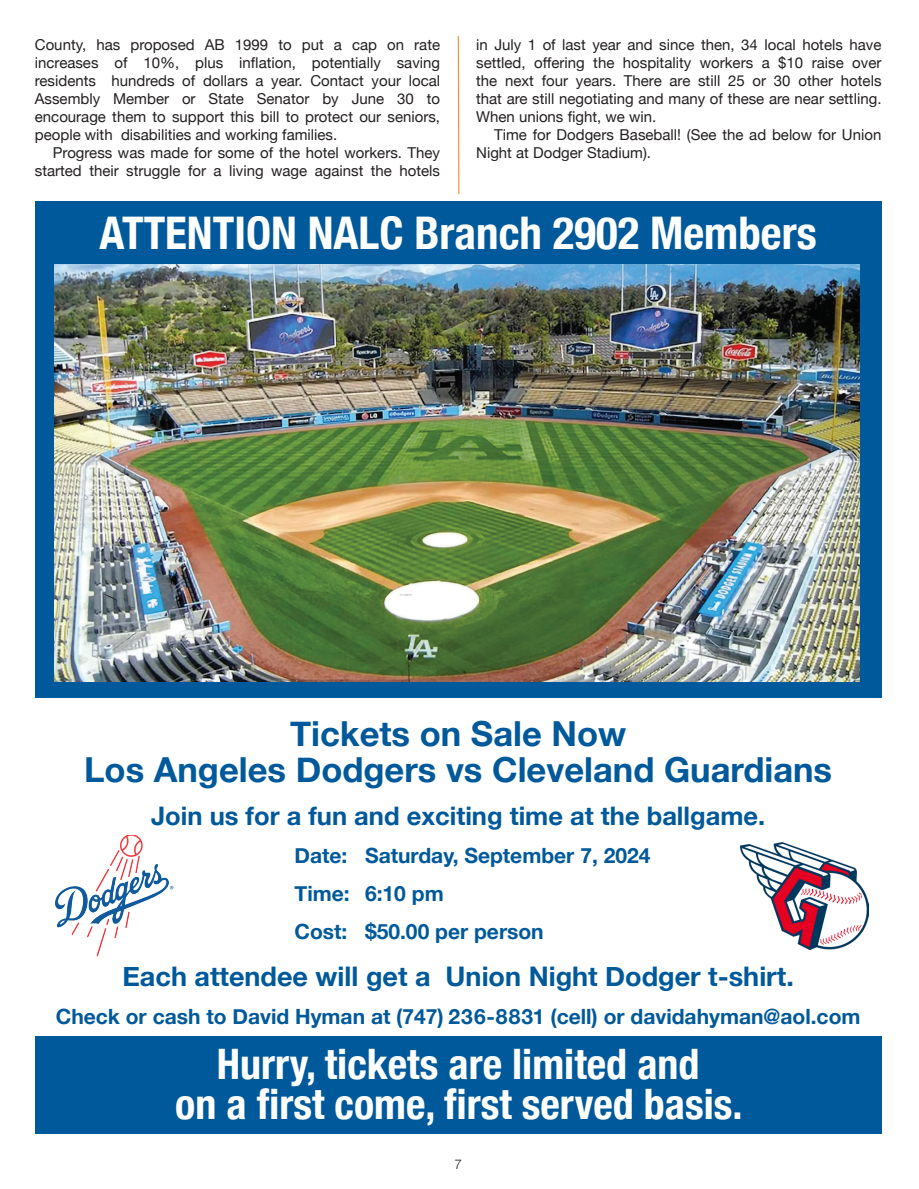
<style>
.page{position:relative;width:919px;height:1189px;background:#fff}
.page>*{position:absolute;margin:0;border:0;box-sizing:border-box;transform-origin:0 0}
.t1{font:700 condensed 45px "Helvetica Neue";color:#fff}
.t2{font:700 condensed 42px/40.5px "Helvetica Neue";color:#fff;text-align:center}
.t3{font:700 34.5px/36px "Helvetica Neue";color:#00599a;text-align:center}
.t4{font:700 27px "Helvetica Neue";color:#00599a}
.t5{font:700 25.5px "Helvetica Neue";color:#00599a}
.t6{font:700 21px/38.2px "Helvetica Neue";color:#00599a}
.t7{font:15px/18px "Helvetica Neue";color:#231f20;text-align:justify}
.t8{font:300 13.5px "Helvetica Neue";color:#231f20}
</style>
<div class="page">
<div style="left:35px;top:201px;width:846px;height:497px;background:#00599a"></div>
<img style="left:55px;top:264px;width:804px;height:417px">
<div style="left:35px;top:1037px;width:846px;height:97px;background:#00599a"></div>
<img style="left:55px;top:835px;width:118px;height:122px">
<img style="left:740px;top:842px;width:128px;height:108px">
<svg style="left:103px;top:594px;width:15px;height:7px"></svg>
<svg style="left:457px;top:35px;width:3px;height:160px"></svg>
<p class="t7" style="left:35px;top:37px;width:407px">County, has proposed AB 1999 to put a cap on rate increases of 10%, plus inflation, potentially saving residents hundreds of dollars a year. Contact your local Assembly Member or State Senator by June 30 to encourage them to support this bill to protect our seniors, people with disabilities and working families.</p>
<p class="t7" style="left:35px;top:145px;width:407px;text-align:right">Progress was made for some of the hotel workers. They started their struggle for a living wage against the hotels</p>
<p class="t7" style="left:476px;top:37px;width:407px">in July 1 of last year and since then, 34 local hotels have settled, offering the hospitality workers a $10 raise over the next four years. There are still 25 or 30 other hotels that are still negotiating and many of these are near settling.<br>When unions fight, we win.</p>
<p class="t7" style="left:476px;top:127px;width:406px;text-indent:18px">Time for Dodgers Baseball! (See the ad below for Union<br>Night at Dodger Stadium).</p>
<h1 class="t1" style="left:99px;top:196px;width:718px">ATTENTION NALC Branch 2902 Members</h1>
<h3 class="t3" style="left:84px;top:716px;width:749px">Tickets on Sale Now<br>Los Angeles Dodgers vs Cleveland Guardians</h3>
<h3 class="t5" style="left:151px;top:795px;width:615px">Join us for a fun and exciting time at the ballgame.</h3>
<h3 class="t6" style="left:294px;top:837px;width:357px">Date: Saturday, September 7, 2024<br>Time: 6:10 pm<br>Cost: $50.00 per person</h3>
<h3 class="t4" style="left:122px;top:955px;width:672px">Each attendee will get a Union Night Dodger t-shirt.</h3>
<h3 class="t6" style="left:56px;top:998px;width:806px">Check or cash to David Hyman at (747) 236-8831 (cell) or davidahyman@aol.com</h3>
<h2 class="t2" style="left:175px;top:1040px;width:569px">Hurry, tickets are limited and<br>on a first come, first served basis.</h2>
<p class="t8" style="left:454px;top:1153px;width:9px">7</p>
</div>
